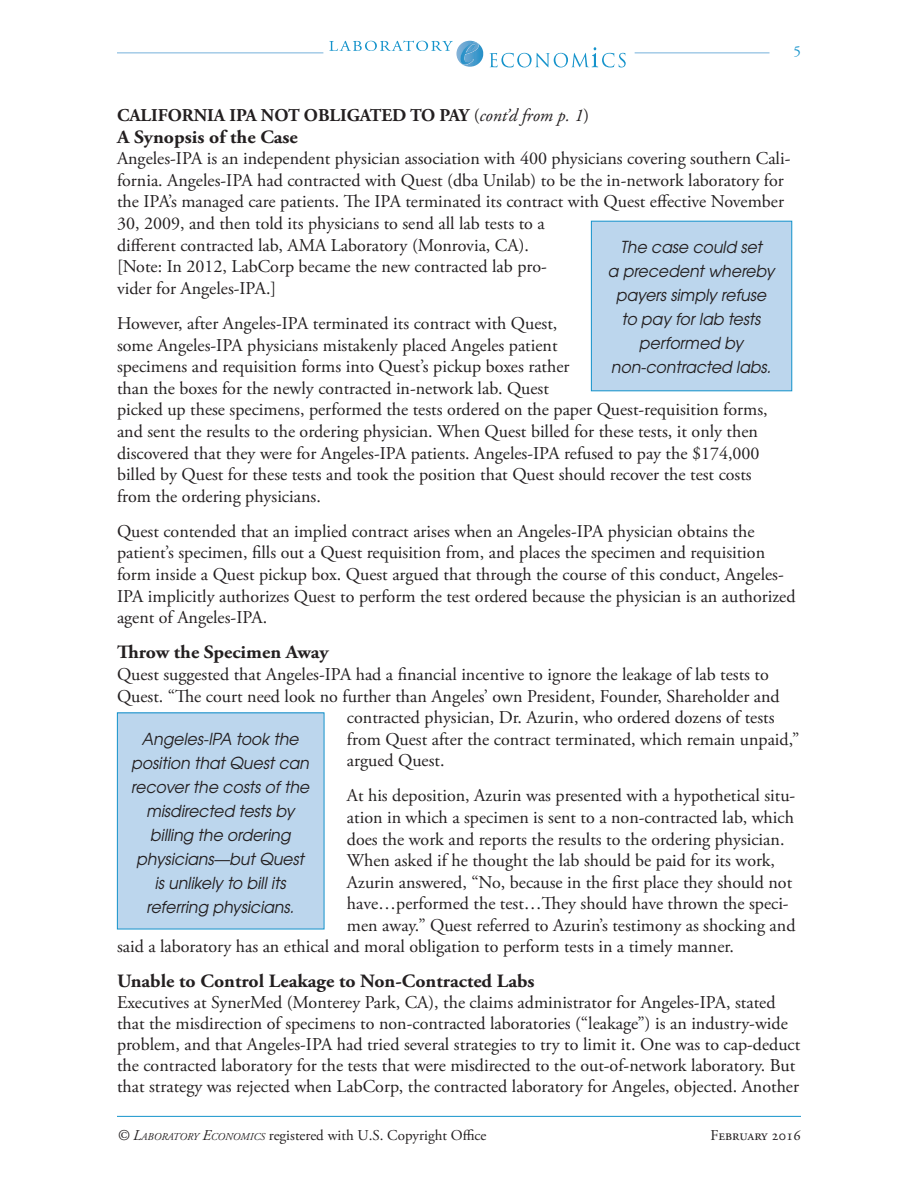
<style>
.page{position:relative;width:918px;height:1188px;background:#fff}
.page>*{position:absolute;margin:0;border:0;box-sizing:border-box;transform-origin:0 0}
.articletext{font:700 18.75px "Adobe Garamond Pro";color:#231f20;scale:1.05 1}
.articletext-2{font:18px/21.6px "Adobe Garamond Pro";color:#231f20}
.articletext-3{font:700 18px "Adobe Garamond Pro";color:#231f20}
.Table_Head{font:italic 16.5px/24px "Te X Gyre Adventor";color:#231f20;text-align:center;scale:.95 1}
.t1{font:15px "Adobe Garamond Pro";color:#231f20}
.t2{font:15px "Adobe Garamond Pro";color:#1593cb}
.s1{font-weight:400}
.s2{font-weight:400;font-style:italic}
.s3{font-style:italic}
.s4{font-style:italic;font-size:10.5px}
</style>
<div class="page">
<svg style="left:329px;top:40px;width:154px;height:27px"></svg>
<svg style="left:490px;top:47px;width:136px;height:20px"></svg>
<hr style="left:117px;top:52px;width:206px;height:1px;background:#76b1db">
<hr style="left:635px;top:52px;width:135px;height:1px;background:#76b1db">
<hr style="left:117px;top:1116px;width:684px;height:1px;background:#1593cb">
<div style="left:591px;top:221px;width:201px;height:170px;background:#bcd6ed"></div>
<div style="left:591px;top:221px;width:201px;height:170px;border:1px solid #1593cb"></div>
<div style="left:117px;top:713px;width:207px;height:216px;background:#bcd6ed"></div>
<p class="t2" style="left:794px;top:43px;width:9px">5</p>
<p class="articletext-3" style="left:117px;top:105px;width:474px">CALIFORNIA IPA NOT OBLIGATED TO PAY <span class="s1">(</span><span class="s2">cont’d from p. 1</span><span class="s1">)</span></p>
<p class="articletext" style="left:117px;top:126px;width:174px">A Synopsis of the Case</p>
<p class="articletext-2" style="left:117px;top:148px;width:675px">Angeles-IPA is an independent physician association with 400 physicians covering southern Cali&shy;fornia. Angeles-IPA had contracted with Quest (dba Unilab) to be the in-network laboratory for the IPA’s managed care patients. The IPA terminated its contract with Quest effective November 30, 2009, and then told its physicians to send all lab tests to a<br>different contracted lab, AMA Laboratory (Monrovia, CA).<br>[Note: In 2012, LabCorp became the new contracted lab pro-<br>vider for Angeles-IPA.]</p>
<p class="articletext-2" style="left:117px;top:313px;width:652px">However, after Angeles-IPA terminated its contract with Quest,<br>some Angeles-IPA physicians mistakenly placed Angeles patient<br>specimens and requisition forms into Quest’s pickup boxes rather<br>than the boxes for the newly contracted in-network lab. Quest<br>picked up these specimens, performed the tests ordered on the paper Quest-requisition forms, and sent the results to the ordering physician. When Quest billed for these tests, it only then discovered that they were for Angeles-IPA patients. Angeles-IPA refused to pay the $174,000 billed by Quest for these tests and took the position that Quest should recover the test costs from the ordering physicians.</p>
<p class="articletext-2" style="left:117px;top:521px;width:680px">Quest contended that an implied contract arises when an Angeles-IPA physician obtains the patient’s specimen, fills out a Quest requisition from, and places the specimen and requisition form inside a Quest pickup box. Quest argued that through the course of this conduct, Angeles-IPA implicitly authorizes Quest to perform the test ordered because the physician is an authorized agent of Angeles-IPA.</p>
<p class="articletext" style="left:117px;top:641px;width:203px">Throw the Specimen Away</p>
<p class="articletext-2" style="left:117px;top:664px;width:653px">Quest suggested that Angeles-IPA had a financial incentive to ignore the leakage of lab tests to</p>
<p class="articletext-2" style="left:117px;top:686px;width:664px">Quest. “The court need look no further than Angeles’ own President, Founder, Shareholder and</p>
<p class="articletext-2" style="left:347px;top:707px;width:429px">contracted physician, Dr. Azurin, who ordered dozens of tests</p>
<p class="articletext-2" style="left:347px;top:729px;width:454px">from Quest after the contract terminated, which remain unpaid,”</p>
<p class="articletext-2" style="left:347px;top:750px;width:99px">argued Quest.</p>
<p class="articletext-2" style="left:347px;top:786px;width:450px">At his deposition, Azurin was presented with a hypothetical situ-</p>
<p class="articletext-2" style="left:347px;top:807px;width:449px">ation in which a specimen is sent to a non-contracted lab, which</p>
<p class="articletext-2" style="left:347px;top:829px;width:439px">does the work and reports the results to the ordering physician.</p>
<p class="articletext-2" style="left:347px;top:850px;width:430px">When asked if he thought the lab should be paid for its work,</p>
<p class="articletext-2" style="left:347px;top:872px;width:447px">Azurin answered, “No, because in the first place they should not</p>
<p class="articletext-2" style="left:347px;top:894px;width:443px">have…performed the test…They should have thrown the speci-</p>
<p class="articletext-2" style="left:347px;top:915px;width:450px">men away.” Quest referred to Azurin’s testimony as shocking and</p>
<p class="articletext-2" style="left:117px;top:936px;width:618px">said a laboratory has an ethical and moral obligation to perform tests in a timely manner.</p>
<p class="articletext" style="left:117px;top:970px;width:399px">Unable to Control Leakage to Non-Contracted Labs</p>
<p class="articletext-2" style="left:117px;top:992px;width:685px;line-height:21px">Executives at SynerMed (Monterey Park, CA), the claims administrator for Angeles-IPA, stated that the misdirection of specimens to non-contracted laboratories (“leakage”) is an industry-wide problem, and that Angeles-IPA had tried several strategies to try to limit it. One was to cap-deduct the contracted laboratory for the tests that were misdirected to the out-of-network laboratory. But that strategy was rejected when LabCorp, the contracted laboratory for Angeles, objected. Another</p>
<p class="Table_Head" style="left:608px;top:234px;width:177px">The case could set<br>a precedent whereby payers simply refuse to pay for lab tests performed by non-contracted labs.</p>
<p class="Table_Head" style="left:132px;top:725px;width:189px">Angeles-IPA took the position that Quest can recover the costs of the misdirected tests by billing the ordering physicians—but Quest is unlikely to bill its referring physicians.</p>
<p class="t1" style="left:117px;top:1127px;width:371px"><span class="s3">© L</span><span class="s4">ABORATORY</span> <span class="s3">E</span><span class="s4">CONOMICS</span> registered with U.S. Copyright Office</p>
<p class="t1" style="left:711px;top:1127px;width:92px">February 2016</p>
</div>
